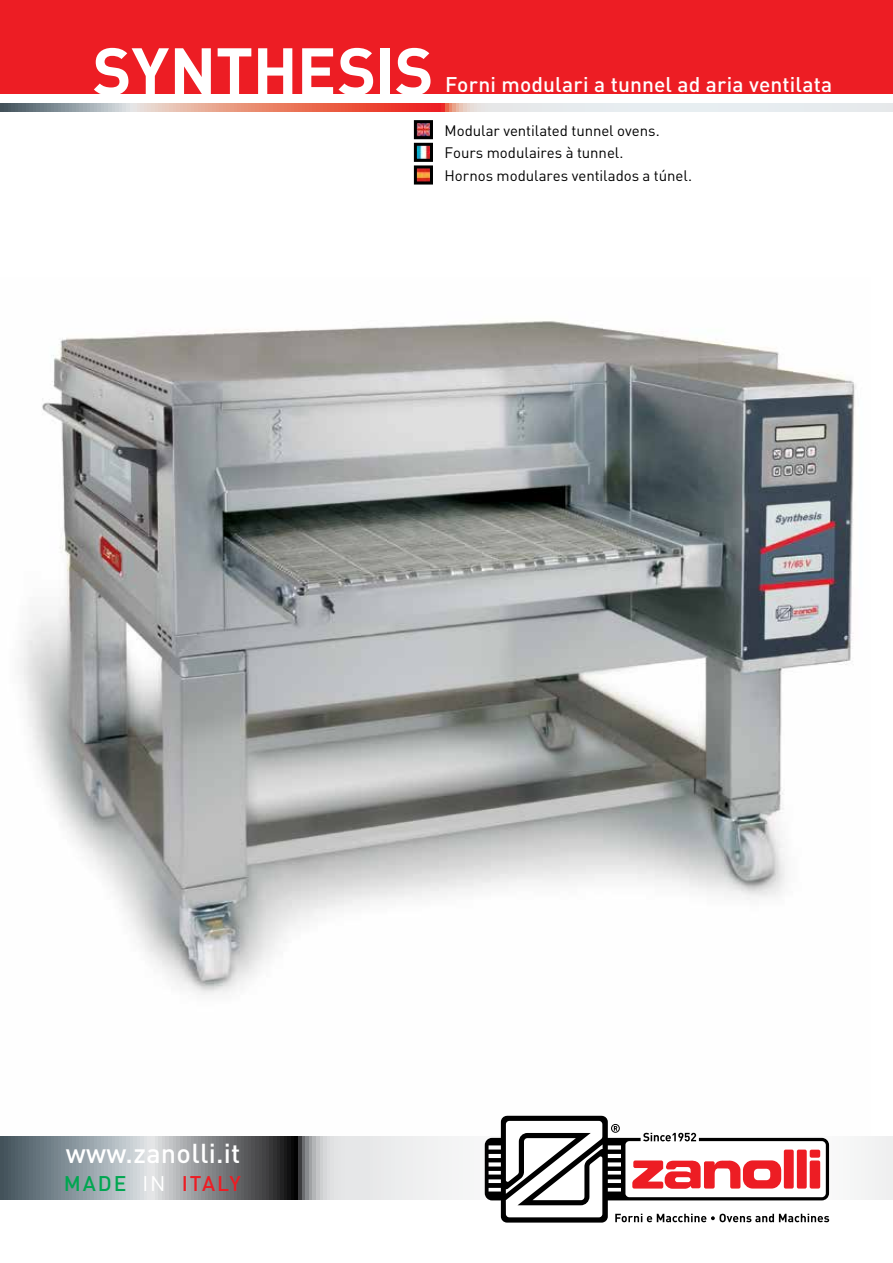
<style>
.page{position:relative;width:893px;height:1263px;background:#fff}
.page>*{position:absolute;margin:0;border:0;box-sizing:border-box;transform-origin:0 0}
.t1{font:700 66px "DIN";letter-spacing:-.01em;color:#fff}
.t2{font:500 27px "DIN";letter-spacing:.01em;color:#fff}
.t3{font:500 21px "DIN";letter-spacing:.005em;color:#fff}
.t4{font:500 21px "DIN";letter-spacing:.09em;color:#ed1d24}
.t5{font:15px/22.5px "DIN";letter-spacing:-.005em;color:#000}
.s1{color:#00a651}
.s2{font-weight:400;color:#fff}
</style>
<div class="page">
<div style="left:0;top:0;width:893px;height:94px;background:#ed1d24"></div>
<img style="left:20px;top:321px;width:836px;height:795px">
<svg style="left:0;top:1136px;width:893px;height:63px"></svg>
<svg style="left:485px;top:1116px;width:344px;height:106px"></svg>
<svg style="left:0;top:103px;width:893px;height:9px;background:#dab5b0"></svg>
<img style="left:418px;top:124px;width:11px;height:11px">
<div style="left:414px;top:120px;width:19px;height:19px;border:3px solid #000"></div>
<img style="left:418px;top:147px;width:11px;height:11px">
<div style="left:414px;top:143px;width:19px;height:19px;border:3px solid #000"></div>
<img style="left:418px;top:169px;width:11px;height:12px">
<div style="left:414px;top:165px;width:19px;height:20px;border:3px solid #000"></div>
<h1 class="t1" style="left:93px;top:28px;width:343px">SYNTHESIS</h1>
<h3 class="t3" style="left:445px;top:71px;width:389px">Forni modulari a tunnel ad aria ventilata</h3>
<p class="t5" style="left:445px;top:119px;width:249px">Modular ventilated tunnel ovens.<br>Fours modulaires à tunnel.<br>Hornos modulares ventilados a túnel.</p>
<h2 class="t2" style="left:66px;top:1136px;width:176px">www.zanolli.it</h2>
<h3 class="t4" style="left:64px;top:1169px;width:179px"><span class="s1">MADE</span> <span class="s2">IN</span> ITALY</h3>
</div>
